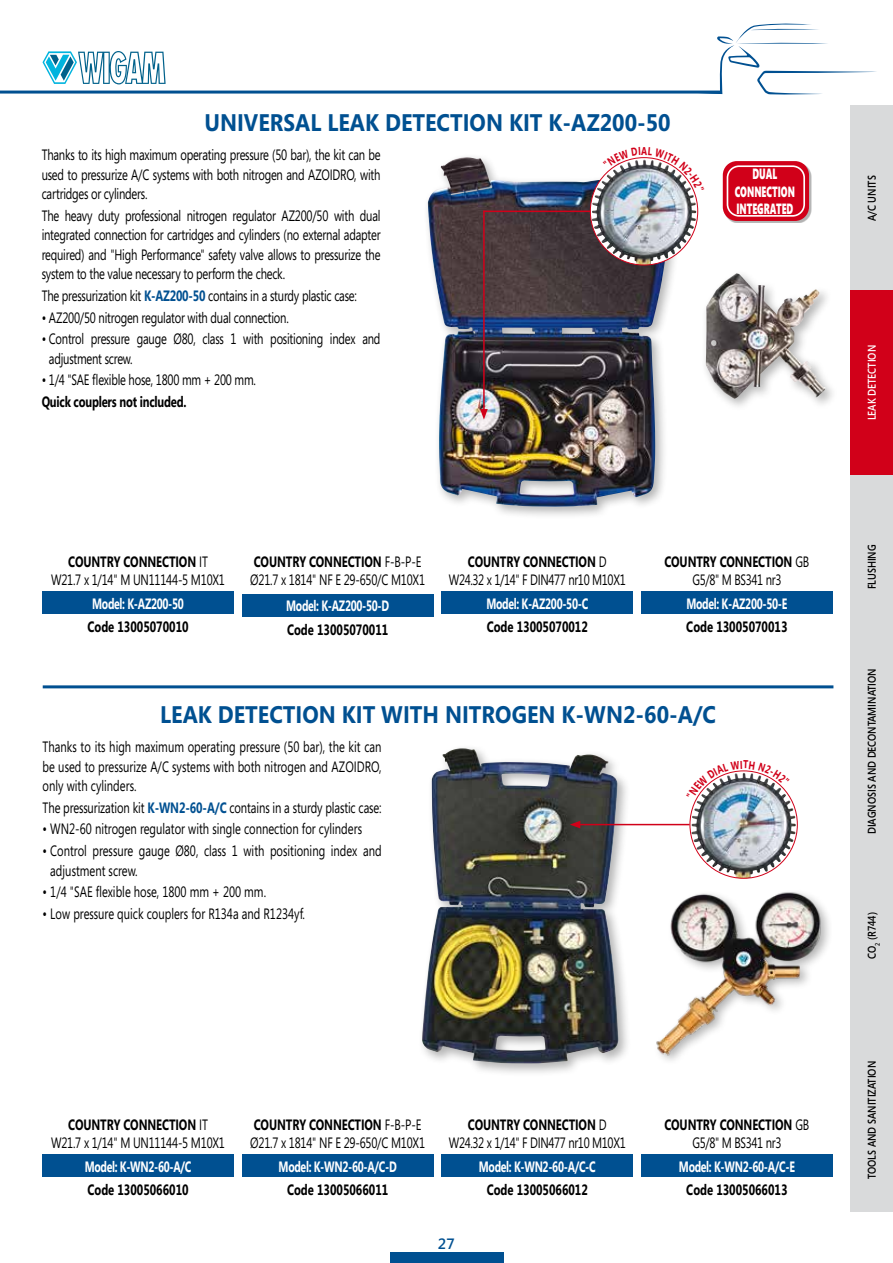
<style>
.page{position:relative;width:893px;height:1263px;background:#fff}
.page>*{position:absolute;margin:0;border:0;box-sizing:border-box;transform-origin:0 0}
.t1{font:700 24px "Segoe";color:#005091;scale:.9 1}
.t2{font:15px/19.5px "Segoe";letter-spacing:-.02em;color:#000;text-align:center;scale:.75 1}
.t3{font:15px/19.5px "Segoe";color:#000;scale:.75 1}
.t4{font:700 15px/18px "Segoe";color:#000;text-align:center;scale:.75 1}
.t5{font:700 15px "Segoe";letter-spacing:-.03em;color:#fff;scale:.7 1}
.t6{font:700 15px "Segoe";letter-spacing:-.02em;color:#000;scale:.75 1}
.t7{font:600 15px "Segoe";color:#005091}
.t8{font:900 14.85px/17.9px "Segoe";color:#fff;text-align:center;scale:.6 1}
.t9{font:600 11.25px "Segoe";color:#000;scale:.85 1}
.t10{font:600 11.25px "Segoe";color:#fff;scale:.85 1}
.s1{font-weight:700;color:#005091}
.s2{font-weight:700}
.s3{font-weight:400}
</style>
<div class="page">
<hr style="left:0;top:91px;width:721px;height:3px;background:#005091">
<svg style="left:43px;top:51px;width:123px;height:34px"></svg>
<svg style="left:698px;top:23px;width:178px;height:72px"></svg>
<div style="left:390px;top:1252px;width:113px;height:11px;background:#005091"></div>
<div style="left:701px;top:269px;width:137px;height:143px;background:#000;opacity:.3"></div>
<img style="left:706px;top:273px;width:120px;height:126px">
<div style="left:42px;top:591px;width:192px;height:23px;background:#005091"></div>
<div style="left:242px;top:594px;width:191px;height:23px;background:#005091"></div>
<div style="left:442px;top:591px;width:191px;height:23px;background:#005091"></div>
<div style="left:641px;top:591px;width:192px;height:23px;background:#005091"></div>
<div style="left:42px;top:1154px;width:192px;height:24px;background:#005091"></div>
<div style="left:242px;top:1154px;width:191px;height:24px;background:#005091"></div>
<div style="left:442px;top:1154px;width:191px;height:24px;background:#005091"></div>
<div style="left:641px;top:1154px;width:192px;height:24px;background:#005091"></div>
<hr style="left:43px;top:685px;width:790px;height:3px;background:#005091">
<div style="left:417px;top:744px;width:215px;height:333px;background:#000;opacity:.3"></div>
<img style="left:422px;top:749px;width:197px;height:314px">
<img style="left:656px;top:878px;width:173px;height:183px">
<div style="left:423px;top:153px;width:261px;height:367px;background:#000;opacity:.3"></div>
<img style="left:428px;top:157px;width:243px;height:350px">
<img style="left:592px;top:160px;width:104px;height:105px">
<hr style="left:483px;top:211px;width:107px;height:1px;background:#d10019">
<hr style="left:483px;top:211px;width:2px;height:200px;background:#d10019">
<svg style="left:480px;top:409px;width:8px;height:11px"></svg>
<img style="left:691px;top:796px;width:105px;height:82px">
<hr style="left:578px;top:824px;width:112px;height:1px;background:#d10019">
<svg style="left:570px;top:821px;width:10px;height:7px"></svg>
<div style="left:725px;top:163px;width:86px;height:60px;background:#000;opacity:.3"></div>
<div style="left:723px;top:161px;width:86px;height:60px;background:#d10019;border-radius:14px"></div>
<div style="left:727px;top:165px;width:78px;height:52px;border:2px solid #fff;border-radius:12px"></div>
<div style="left:850px;top:105px;width:43px;height:186px;background:#d9dadb"></div>
<div style="left:850px;top:291px;width:43px;height:184px;background:#d10019"></div>
<div style="left:850px;top:475px;width:43px;height:184px;background:#d9dadb"></div>
<div style="left:850px;top:659px;width:43px;height:184px;background:#d9dadb"></div>
<div style="left:850px;top:843px;width:43px;height:185px;background:#d9dadb"></div>
<div style="left:850px;top:1028px;width:43px;height:184px;background:#d9dadb"></div>
<img style="left:603px;top:153px;width:93px;height:37px">
<svg style="left:691px;top:770px;width:99px;height:27px"></svg>
<h1 class="t1" style="left:204px;top:106px;width:519px">UNIVERSAL LEAK DETECTION KIT K-AZ200-50</h1>
<p class="t2" style="left:42px;top:145px;width:453px;text-align:justify">Thanks to its high maximum operating pressure (50 bar), the kit can be used to pressurize A/C systems with both nitrogen and AZOIDRO, with cartridges or cylinders.</p>
<p class="t2" style="left:42px;top:205px;width:453px;text-align:justify">The heavy duty professional nitrogen regulator AZ200/50 with dual integrated connection for cartridges and cylinders (no external adapter required) and "High Performance" safety valve allows to pressurize the system to the value necessary to perform the check.</p>
<p class="t2" style="left:42px;top:285px;width:422px">The pressurization kit <span class="s1">K-AZ200-50</span> contains in a sturdy plastic case:</p>
<p class="t2" style="left:42px;top:307px;width:331px">• AZ200/50 nitrogen regulator with dual connection.</p>
<p class="t2" style="left:49px;top:329px;width:444px;text-align:left;text-indent:-7px">• Control pressure gauge Ø80, class 1 with positioning index and adjustment screw.</p>
<p class="t2" style="left:42px;top:370px;width:287px">• 1/4 "SAE flexible hose, 1800 mm + 200 mm.</p>
<p class="t6" style="left:42px;top:391px;width:195px">Quick couplers not included.</p>
<p class="t8" style="left:735px;top:164px;width:102px">DUAL<br>CONNECTION<br>INTEGRATED</p>
<p class="t9" style="left:864px;top:221px;width:56px;rotate:-90deg">A/C UNITS</p>
<p class="t10" style="left:864px;top:420px;width:90px;rotate:-90deg">LEAK DETECTION</p>
<p class="t2" style="left:51px;top:553px;width:233px;line-height:18px"><span class="s2">COUNTRY CONNECTION</span> IT<br>W21.7 x 1/14" M UN11144-5 M10X1</p>
<p class="t5" style="left:92px;top:593px;width:132px">Model: K-AZ200-50</p>
<p class="t4" style="left:87px;top:617px;width:136px">Code 13005070010</p>
<p class="t2" style="left:250px;top:553px;width:235px;line-height:18px;text-align:left"><span class="s2">COUNTRY CONNECTION</span> F-B-P-E<br>Ø21.7 x 1814" NF E 29-650/C M10X1</p>
<p class="t5" style="left:286px;top:595px;width:149px">Model: K-AZ200-50-D</p>
<p class="t4" style="left:287px;top:620px;width:136px">Code 13005070011</p>
<p class="t2" style="left:449px;top:553px;width:237px;line-height:18px"><span class="s2">COUNTRY CONNECTION</span> D<br>W24.32 x 1/14" F DIN477 nr10 M10X1</p>
<p class="t5" style="left:486px;top:593px;width:147px">Model: K-AZ200-50-C</p>
<p class="t4" style="left:487px;top:617px;width:136px">Code 13005070012</p>
<p class="t4" style="left:664px;top:552px;width:195px">COUNTRY CONNECTION <span class="s3">GB<br>G5/8" M BS341 nr3</span></p>
<p class="t5" style="left:686px;top:593px;width:146px">Model: K-AZ200-50-E</p>
<p class="t4" style="left:686px;top:617px;width:136px">Code 13005070013</p>
<h1 class="t1" style="left:160px;top:698px;width:619px">LEAK DETECTION KIT WITH NITROGEN K-WN2-60-A/C</h1>
<p class="t2" style="left:43px;top:737px;width:453px;text-align:justify">Thanks to its high maximum operating pressure (50 bar), the kit can be used to pressurize A/C systems with both nitrogen and AZOIDRO, only with cylinders.</p>
<p class="t2" style="left:43px;top:797px;width:453px">The pressurization kit <span class="s1">K-WN2-60-A/C</span> contains in a sturdy plastic case:</p>
<p class="t3" style="left:43px;top:819px;width:427px">• WN2-60 nitrogen regulator with single connection for cylinders</p>
<p class="t3" style="left:50px;top:841px;width:443px;text-indent:-8px">• Control pressure gauge Ø80, class 1 with positioning index and adjustment screw.</p>
<p class="t3" style="left:43px;top:882px;width:299px">• 1/4 "SAE flexible hose, 1800 mm + 200 mm.</p>
<p class="t3" style="left:43px;top:903px;width:351px">• Low pressure quick couplers for R134a and R1234yf.</p>
<p class="t2" style="left:51px;top:1116px;width:233px;line-height:18px"><span class="s2">COUNTRY CONNECTION</span> IT<br>W21.7 x 1/14" M UN11144-5 M10X1</p>
<p class="t5" style="left:85px;top:1156px;width:154px">Model: K-WN2-60-A/C</p>
<p class="t4" style="left:87px;top:1180px;width:136px">Code 13005066010</p>
<p class="t2" style="left:250px;top:1116px;width:235px;line-height:18px;text-align:left"><span class="s2">COUNTRY CONNECTION</span> F-B-P-E<br>Ø21.7 x 1814" NF E 29-650/C M10X1</p>
<p class="t5" style="left:279px;top:1156px;width:170px">Model: K-WN2-60-A/C-D</p>
<p class="t4" style="left:287px;top:1180px;width:136px">Code 13005066011</p>
<p class="t2" style="left:449px;top:1116px;width:237px;line-height:18px"><span class="s2">COUNTRY CONNECTION</span> D<br>W24.32 x 1/14" F DIN477 nr10 M10X1</p>
<p class="t5" style="left:479px;top:1156px;width:169px">Model: K-WN2-60-A/C-C</p>
<p class="t4" style="left:487px;top:1180px;width:136px">Code 13005066012</p>
<p class="t7" style="left:438px;top:1233px;width:19px">27</p>
<p class="t4" style="left:664px;top:1115px;width:195px">COUNTRY CONNECTION <span class="s3">GB<br>G5/8" M BS341 nr3</span></p>
<p class="t5" style="left:679px;top:1156px;width:167px">Model: K-WN2-60-A/C-E</p>
<p class="t4" style="left:686px;top:1180px;width:136px">Code 13005066013</p>
<p class="t9" style="left:864px;top:589px;width:54px;rotate:-90deg">FLUSHING</p>
<p class="t9" style="left:864px;top:834px;width:197px;rotate:-90deg">DIAGNOSIS AND DECONTAMINATION</p>
<p class="t9" style="left:864px;top:959px;width:57px;rotate:-90deg">CO<sub>2</sub> (R744)</p>
<p class="t9" style="left:864px;top:1179px;width:140px;rotate:-90deg">TOOLS AND SANITIZATION</p>
</div>
